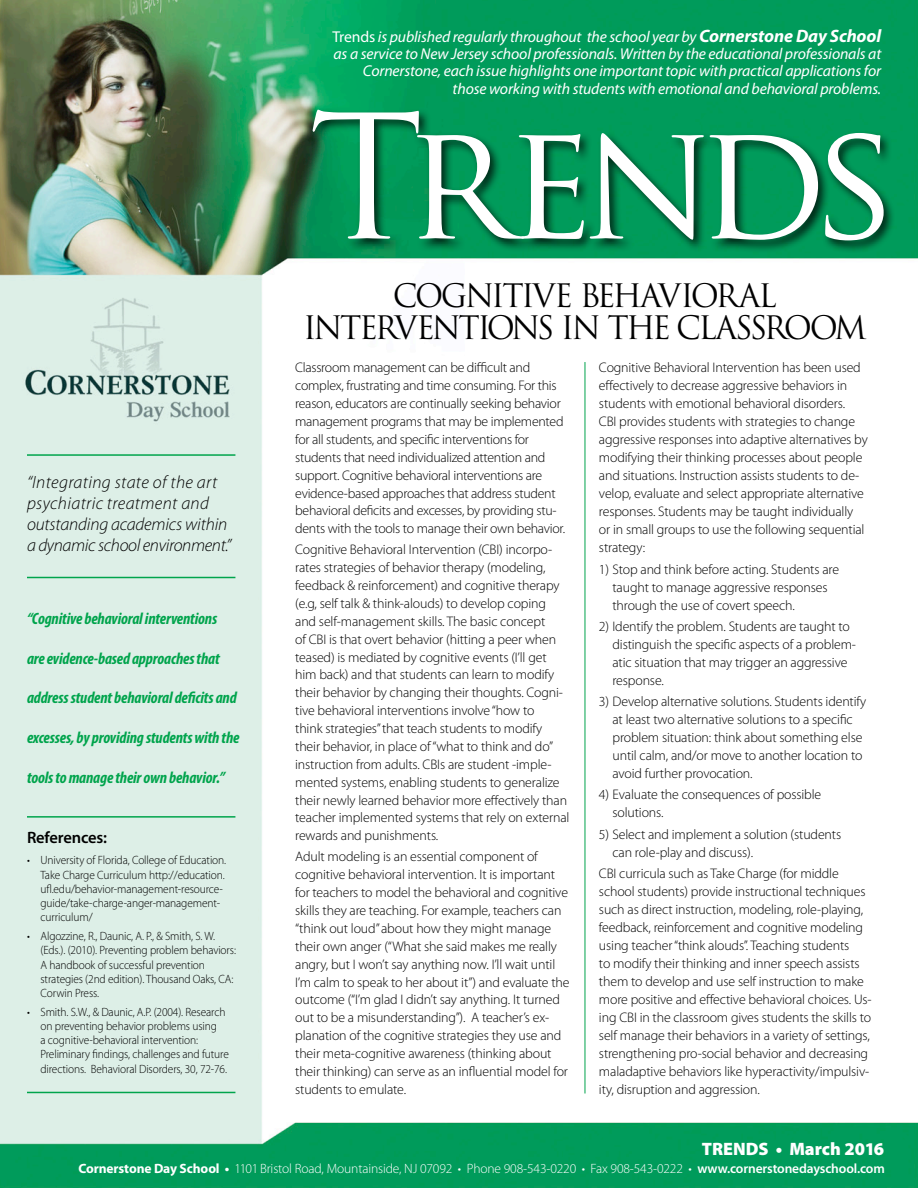
<style>
.page{position:relative;width:918px;height:1188px;background:#fff}
.page>*{position:absolute;margin:0;border:0;box-sizing:border-box;transform-origin:0 0}
.t1{font:161.1px "Trajan Pro";color:#fff}
.t2{font:31.5px/31.5px "Trajan Pro";letter-spacing:-.08em;color:#000;text-align:center}
.t3{font:900 18px "Myriad Pro";color:#fff}
.t4{font:italic 300 17.7px/21px "Myriad Pro";letter-spacing:-.01em;color:#000}
.t5{font:italic 700 condensed 16.5px "Myriad Pro";letter-spacing:-.01em;color:#00a44c}
.t6{font:600 16.5px "Myriad Pro";letter-spacing:-.01em;color:#000}
.t7{font:italic 15.75px/17.2px "Myriad Pro";letter-spacing:-.01em;color:#fff;text-align:right}
.t8{font:300 13.8px/17.9px "Myriad Pro";letter-spacing:-.01em;color:#000}
.t9{font:300 13.5px "Myriad Pro";letter-spacing:-.01em;color:#fff}
.t10{font:300 12px/14.2px "Myriad Pro";letter-spacing:-.01em;color:#000;scale:.95 1}
.s1{font-style:normal}
.s2{font-weight:700;font-size:18px}
.s3{font-size:167.55px}
.s4{font-weight:700}
.s5{font-weight:600}
</style>
<div class="page">
<img style="left:0;top:0;width:918px;height:1188px">
<div style="left:309px;top:106px;width:586px;height:147px;background:#000;opacity:.75"></div>
<hr style="left:27px;top:577px;width:208px;height:1px;background:#00a44c">
<hr style="left:27px;top:454px;width:208px;height:2px;background:#00a44c">
<hr style="left:27px;top:816px;width:208px;height:2px;background:#00a44c">
<hr style="left:27px;top:1092px;width:208px;height:1px;background:#00a44c">
<hr style="left:585px;top:362px;width:1px;height:731px;background:#00a44c">
<p class="t7" style="left:332px;top:28px;width:550px"><span class="s1">Trends</span> is published regularly throughout the school year by <span class="s2">Cornerstone Day School </span>as a service to New Jersey school professionals. Written by the educational professionals at Cornerstone, each issue highlights one important topic with practical applications for those working with students with emotional and behavioral problems.</p>
<h1 class="t1" style="left:308px;top:77px;width:592px"><span class="s3">T</span>RENDS</h1>
<p class="t4" style="left:27px;top:471px;width:206px">“Integrating state of the art psychiatric treatment and outstanding academics within a dynamic school environment.”</p>
<p class="t5" style="left:27px;top:608px;width:192px">“Cognitive behavioral interventions</p>
<p class="t5" style="left:27px;top:648px;width:194px">are evidence-based approaches that</p>
<p class="t5" style="left:27px;top:688px;width:211px">address student behavioral deficits and</p>
<p class="t5" style="left:27px;top:727px;width:214px">excesses, by providing students with the</p>
<p class="t5" style="left:27px;top:767px;width:199px">tools to manage their own behavior.”</p>
<p class="t6" style="left:27px;top:827px;width:82px">References:</p>
<p class="t10" style="left:40px;top:853px;width:197px;text-indent:-13px">• University of Florida, College of Education.<br>Take Charge Curriculum http://education. ufl.edu/behavior-management-resource&shy;guide/take-charge-anger-management&shy;curriculum/</p>
<p class="t10" style="left:40px;top:929px;width:207px;text-indent:-13px">• Algozzine, R., Daunic, A. P., &amp; Smith, S. W. (Eds.). (2010). Preventing problem behaviors:<br>A handbook of successful prevention strategies (2nd edition). Thousand Oaks, CA:<br>Corwin Press.</p>
<p class="t10" style="left:40px;top:1004px;width:200px;text-indent:-13px">• Smith. S.W., &amp; Daunic, A.P. (2004). Research on preventing behavior problems using<br>a cognitive-behavioral intervention:<br>Preliminary findings, challenges and future directions. Behavioral Disorders, 30, 72-76.</p>
<h2 class="t2" style="left:303px;top:280px;width:565px">COGNITIVE BEHAVIORAL<br>INTERVENTIONS IN THE CLASSROOM</h2>
<p class="t8" style="left:295px;top:359px;width:272px">Classroom management can be difficult and complex, frustrating and time consuming. For this reason, educators are continually seeking behavior management programs that may be implemented for all students, and specific interventions for students that need individualized attention and support. Cognitive behavioral interventions are evidence-based approaches that address student behavioral deficits and excesses, by providing stu&shy;dents with the tools to manage their own behavior.</p>
<p class="t8" style="left:295px;top:541px;width:276px">Cognitive Behavioral Intervention (CBI) incorpo&shy;rates strategies of behavior therapy (modeling, feedback &amp; reinforcement) and cognitive therapy (e.g, self talk &amp; think-alouds) to develop coping and self-management skills. The basic concept<br>of CBI is that overt behavior (hitting a peer when teased) is mediated by cognitive events (I’ll get him back) and that students can learn to modify their behavior by changing their thoughts. Cogni&shy;tive behavioral interventions involve “how to<br>think strategies” that teach students to modify their behavior, in place of “what to think and do” instruction from adults. CBIs are student -imple&shy;mented systems, enabling students to generalize their newly learned behavior more effectively than teacher implemented systems that rely on external rewards and punishments.</p>
<p class="t8" style="left:295px;top:848px;width:276px">Adult modeling is an essential component of cognitive behavioral intervention. It is important for teachers to model the behavioral and cognitive skills they are teaching. For example, teachers can “think out loud” about how they might manage their own anger (“What she said makes me really angry, but I won’t say anything now. I’ll wait until I’m calm to speak to her about it”) and evaluate the outcome (“I’m glad I didn’t say anything. It turned out to be a misunderstanding”). A teacher’s ex&shy;planation of the cognitive strategies they use and their meta-cognitive awareness (thinking about their thinking) can serve as an influential model for students to emulate.</p>
<p class="t8" style="left:599px;top:359px;width:270px">Cognitive Behavioral Intervention has been used effectively to decrease aggressive behaviors in students with emotional behavioral disorders.<br>CBI provides students with strategies to change aggressive responses into adaptive alternatives by modifying their thinking processes about people and situations. Instruction assists students to de&shy;velop, evaluate and select appropriate alternative responses. Students may be taught individually or in small groups to use the following sequential strategy:</p>
<p class="t8" style="left:612px;top:560px;width:228px;text-indent:-14px">1) Stop and think before acting. Students are taught to manage aggressive responses through the use of covert speech.</p>
<p class="t8" style="left:612px;top:617px;width:245px;text-indent:-14px">2) Identify the problem. Students are taught to distinguish the specific aspects of a problem&shy;atic situation that may trigger an aggressive response.</p>
<p class="t8" style="left:612px;top:692px;width:255px;text-indent:-14px">3) Develop alternative solutions. Students identify at least two alternative solutions to a specific problem situation: think about something else until calm, and/or move to another location to avoid further provocation.</p>
<p class="t8" style="left:612px;top:786px;width:210px;text-indent:-14px">4) Evaluate the consequences of possible solutions.</p>
<p class="t8" style="left:612px;top:825px;width:230px;text-indent:-14px">5) Select and implement a solution (students can role-play and discuss).</p>
<p class="t8" style="left:599px;top:864px;width:274px">CBI curricula such as Take Charge (for middle school students) provide instructional techniques such as direct instruction, modeling, role-playing, feedback, reinforcement and cognitive modeling using teacher “think alouds”. Teaching students<br>to modify their thinking and inner speech assists them to develop and use self instruction to make more positive and effective behavioral choices. Us&shy;ing CBI in the classroom gives students the skills to self manage their behaviors in a variety of settings, strengthening pro-social behavior and decreasing maladaptive behaviors like hyperactivity/impulsiv&shy;ity, disruption and aggression.</p>
<h3 class="t3" style="left:702px;top:1137px;width:184px">TRENDS • March 2016</h3>
<p class="t9" style="left:79px;top:1161px;width:808px"><span class="s4">Cornerstone Day School •</span> 1101 Bristol Road, Mountainside, NJ 07092 • Phone 908-543-0220 • Fax 908-543-0222 • <span class="s5">www.cornerstonedayschool.com</span></p>
</div>
